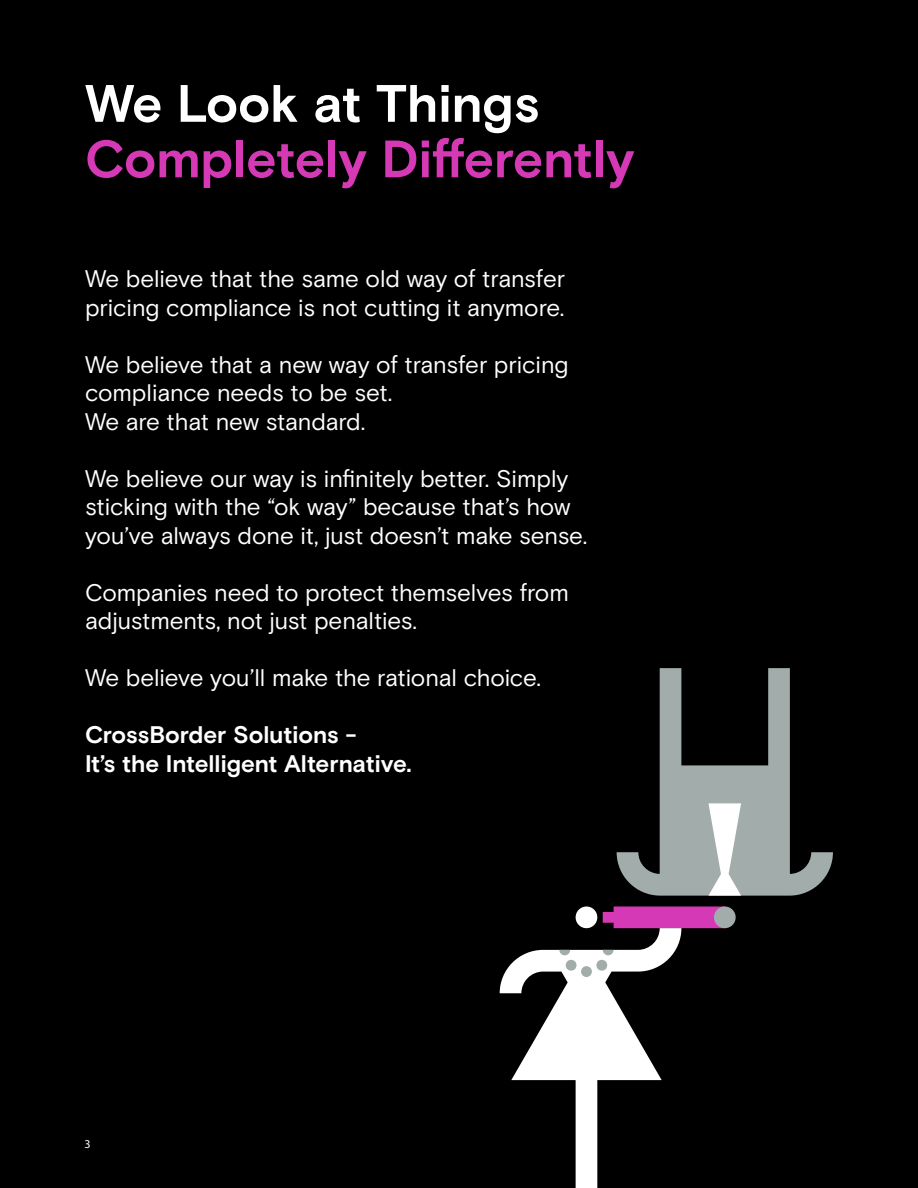
<style>
.page{position:relative;width:918px;height:1188px;background:#000}
.page>*{position:absolute;margin:0;border:0;box-sizing:border-box;transform-origin:0 0}
.Standard_Text{font:700 52.5px/55.5px "Basis Grotesque";color:#d539b5}
.Standard_Text-2{font:24px/28.5px "Basis Grotesque";letter-spacing:-.01em;color:#fff}
.Standard_Text-3{font:700 24px "Basis Grotesque";color:#fff}
.Standard_Text-4{font:12px "Myriad Pro";color:#fff}
.s1{color:#fff}
</style>
<div class="page">
<div style="left:576px;top:906px;width:21px;height:22px;background:#fff;border-radius:50%"></div>
<svg style="left:603px;top:906px;width:119px;height:22px"></svg>
<div style="left:714px;top:906px;width:22px;height:22px;background:#a2acab;border-radius:50%"></div>
<svg style="left:500px;top:928px;width:181px;height:260px"></svg>
<svg style="left:617px;top:668px;width:216px;height:228px"></svg>
<svg style="left:559px;top:950px;width:18px;height:21px"></svg>
<div style="left:581px;top:966px;width:11px;height:11px;background:#a2acab;border-radius:50%"></div>
<svg style="left:596px;top:950px;width:18px;height:21px"></svg>
<svg style="left:708px;top:803px;width:33px;height:93px"></svg>
<p class="Standard_Text" style="left:85px;top:75px;width:551px"><span class="s1">We Look at Things<br></span>Completely Differently</p>
<p class="Standard_Text-2" style="left:85px;top:265px;width:482px">We believe that the same old way of transfer pricing compliance is not cutting it anymore.</p>
<p class="Standard_Text-2" style="left:85px;top:350px;width:485px">We believe that a new way of transfer pricing compliance needs to be set.</p>
<p class="Standard_Text-2" style="left:85px;top:407px;width:282px">We are that new standard.</p>
<p class="Standard_Text-2" style="left:85px;top:464px;width:504px">We believe our way is infinitely better. Simply sticking with the “ok way” because that’s how you’ve always done it, just doesn’t make sense.</p>
<p class="Standard_Text-2" style="left:85px;top:578px;width:485px">Companies need to protect themselves from adjustments, not just penalties.</p>
<p class="Standard_Text-2" style="left:85px;top:664px;width:458px">We believe you’ll make the rational choice.</p>
<p class="Standard_Text-3" style="left:85px;top:721px;width:273px">CrossBorder Solutions -</p>
<p class="Standard_Text-3" style="left:85px;top:750px;width:328px">It’s the Intelligent Alternative.</p>
<p class="Standard_Text-4" style="left:84px;top:1137px;width:8px">3</p>
</div>
